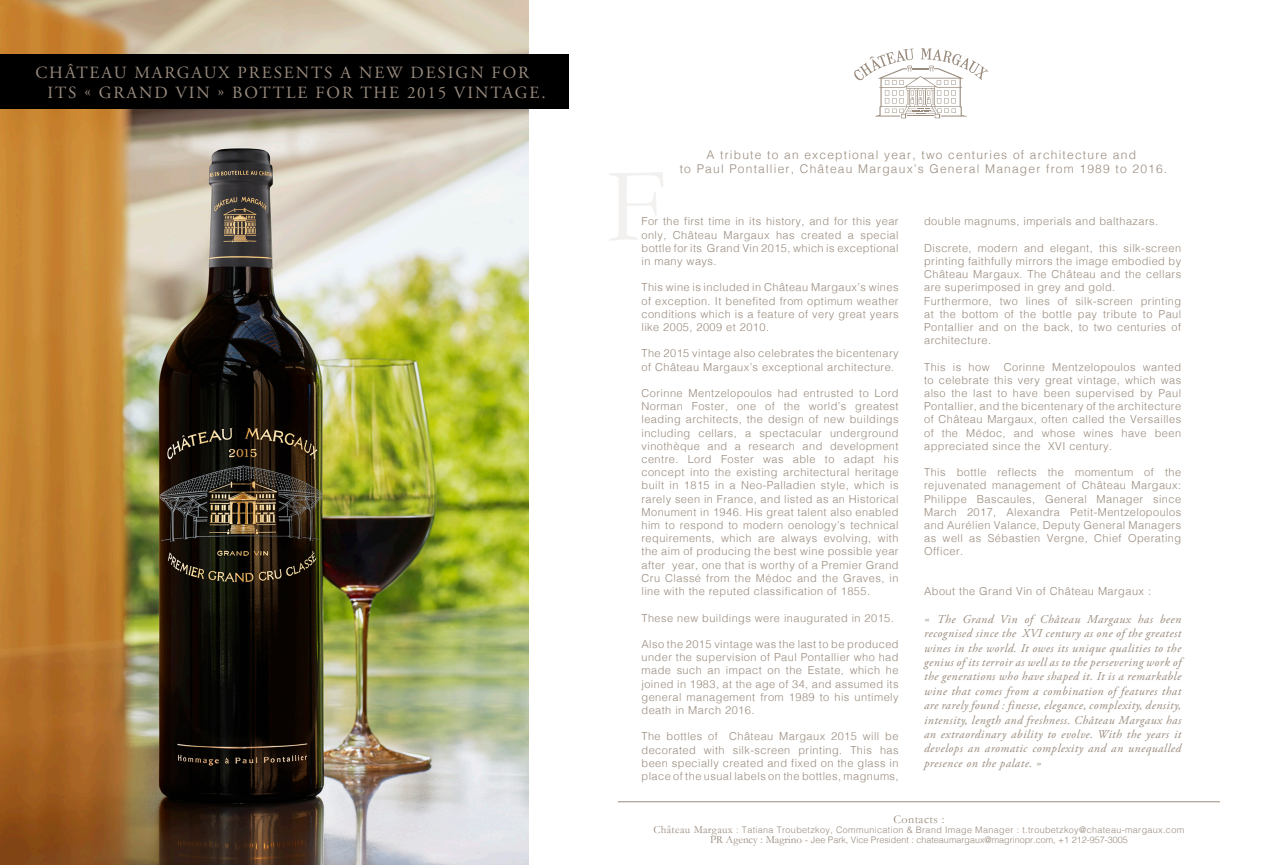
<style>
.page{position:relative;width:1276px;height:865px;background:#fff}
.page>*{position:absolute;margin:0;border:0;box-sizing:border-box;transform-origin:0 0}
.t1{font:17.1px "Adobe Garamond Pro";letter-spacing:.115em;color:#998b7d}
.t2{font:italic 12px/14.4px "Adobe Garamond Pro";letter-spacing:.04em;color:#998b7d;text-align:justify}
.t3{font:300 12px "Helvetica";letter-spacing:.1em;color:#998b7d}
.t4{font:12px "Garamond";letter-spacing:.04em;color:#998b7d}
.t5{font:300 11px/13.2px "Helvetica";letter-spacing:.04em;color:#998b7d;text-align:justify}
.t6{font:300 9px "Helvetica";letter-spacing:.04em;color:#998b7d}
.t7{font:300 9px "Helvetica";color:#998b7d}
.s1{font-family:"Helvetica";font-weight:300;font-style:normal;font-size:11px}
.s2{font-family:"Garamond";font-weight:400;font-size:11px}
</style>
<div class="page">
<img style="left:0;top:0;width:528px;height:865px">
<svg style="left:854px;top:48px;width:134px;height:70px"></svg>
<hr style="left:618px;top:801px;width:602px;height:1px;background:#998b7d">
<div style="left:0;top:54px;width:568px;height:55px;background:#000001"></div>
<svg style="left:609px;top:172px;width:54px;height:68px"></svg>
<p class="t1" style="left:35px;top:62px;width:495px">CHÂTEAU MARGAUX PRESENTS A NEW DESIGN FOR</p>
<p class="t1" style="left:47px;top:82px;width:500px">ITS « GRAND VIN » BOTTLE FOR THE 2015 VINTAGE.</p>
<p class="t3" style="left:706px;top:144px;width:431px">A tribute to an exceptional year, two centuries of architecture and</p>
<p class="t3" style="left:680px;top:159px;width:489px">to Paul Pontallier, Château Margaux’s General Manager from 1989 to 2016.</p>
<p class="t5" style="left:641px;top:214px;width:259px">For the first time in its history, and for this year only, Château Margaux has created a special bottle for its Grand Vin 2015, which is exceptional in many ways.</p>
<p class="t5" style="left:641px;top:280px;width:258px">This wine is included in Château Margaux’s wines of exception. It benefited from optimum weather conditions which is a feature of very great years like 2005, 2009 et 2010.</p>
<p class="t5" style="left:641px;top:346px;width:259px">The 2015 vintage also celebrates the bicentenary of Château Margaux’s exceptional architecture.</p>
<p class="t5" style="left:641px;top:386px;width:259px">Corinne Mentzelopoulos had entrusted to Lord Norman Foster, one of the world’s greatest leading architects, the design of new buildings including cellars, a spectacular underground vinothèque and a research and development centre. Lord Foster was able to adapt his concept into the existing architectural heritage built in 1815 in a Neo-Palladien style, which is rarely seen in France, and listed as an Historical Monument in 1946. His great talent also enabled him to respond to modern oenology’s technical requirements, which are always evolving, with the aim of producing the best wine possible year after year, one that is worthy of a Premier Grand Cru Classé from the Médoc and the Graves, in line with the reputed classification of 1855.</p>
<p class="t5" style="left:641px;top:610px;width:254px">These new buildings were inaugurated in 2015.</p>
<p class="t5" style="left:641px;top:636px;width:259px">Also the 2015 vintage was the last to be produced under the supervision of Paul Pontallier who had made such an impact on the Estate, which he joined in 1983, at the age of 34, and assumed its general management from 1989 to his untimely death in March 2016.</p>
<p class="t5" style="left:641px;top:729px;width:259px">The bottles of Château Margaux 2015 will be decorated with silk-screen printing. This has been specially created and fixed on the glass in place of the usual labels on the bottles, magnums,</p>
<p class="t5" style="left:924px;top:214px;width:235px">double magnums, imperials and balthazars.</p>
<p class="t5" style="left:924px;top:240px;width:259px">Discrete, modern and elegant, this silk-screen printing faithfully mirrors the image embodied by Château Margaux. The Château and the cellars are superimposed in grey and gold.</p>
<p class="t5" style="left:924px;top:293px;width:259px">Furthermore, two lines of silk-screen printing at the bottom of the bottle pay tribute to Paul Pontallier and on the back, to two centuries of architecture.</p>
<p class="t5" style="left:924px;top:359px;width:67px">This is how</p>
<p class="t5" style="left:924px;top:359px;width:259px;text-indent:80px">Corinne Mentzelopoulos wanted to celebrate this very great vintage, which was also the last to have been supervised by Paul Pontallier, and the bicentenary of the architecture of Château Margaux, often called the Versailles of the Médoc, and whose wines have been appreciated since the XVI century.</p>
<p class="t5" style="left:924px;top:465px;width:258px">This bottle reflects the momentum of the rejuvenated management of Château Margaux:<br>Philippe Bascaules, General Manager since March 2017, Alexandra Petit-Mentzelopoulos and Aurélien Valance, Deputy General Managers as well as Sébastien Vergne, Chief Operating Officer.</p>
<p class="t5" style="left:924px;top:584px;width:228px">About the Grand Vin of Château Margaux :</p>
<p class="t2" style="left:924px;top:612px;width:259px"><span class="s1">«</span> The Grand Vin of Château Margaux has been recognised since the XVI century as one of the greatest wines in the world. It owes its unique qualities to the genius of its terroir as well as to the persevering work of the generations who have shaped it. It is a remarkable wine that comes from a combination of features that are rarely found : finesse, elegance, complexity, density, intensity, length and freshness. Château Margaux has an extraordinary ability to evolve. With the years it develops an aromatic complexity and an unequalled presence on the palate. <span class="s1">»</span></p>
<p class="t4" style="left:893px;top:811px;width:53px">Contacts :</p>
<p class="t6" style="left:653px;top:821px;width:532px"><span class="s2">Château Margaux</span> : Tatiana Troubetzkoy, Communication &amp; Brand Image Manager : t.troubetzkoy@chateau-margaux.com</p>
<p class="t7" style="left:710px;top:832px;width:419px"><span class="s2">PR Agency : Magrino -</span> Jee Park, Vice President : chateaumargaux@magrinopr.com, +1 212-957-3005</p>
</div>
